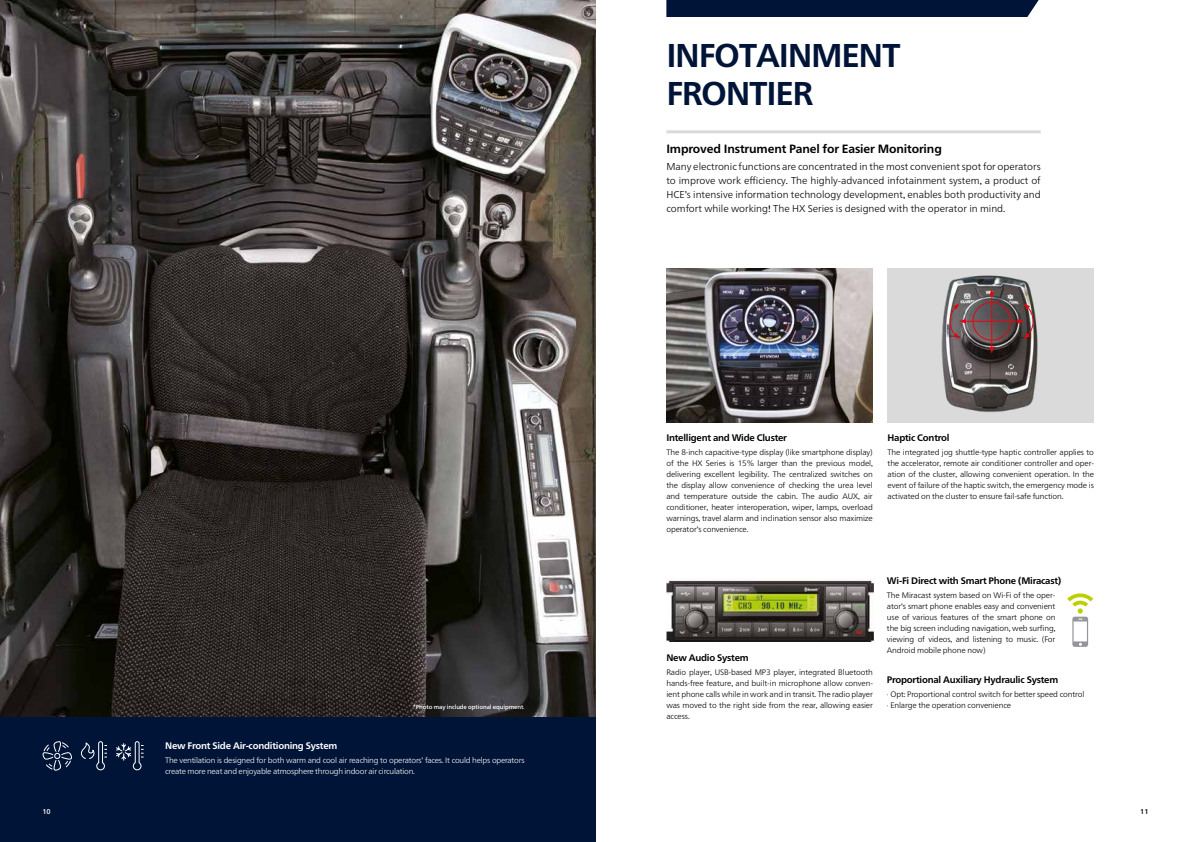
<style>
.page{position:relative;width:1191px;height:842px;background:#fff}
.page>*{position:absolute;margin:0;border:0;box-sizing:border-box;transform-origin:0 0}
.t1{font:700 33px/38px "Frutiger Neue LTW1 G";letter-spacing:-.04em;color:#001437}
.t2{font:700 12px "Frutiger Neue LTW1 G";letter-spacing:-.01em;color:#000}
.t3{font:300 10px/14px "Frutiger Neue LTW1 G";color:#000;text-align:justify}
.t4{font:700 9.5px "Frutiger Neue LTW1 G";letter-spacing:-.025em;color:#000}
.t5{font:700 9.5px "Frutiger Neue LTW1 G";letter-spacing:-.025em;color:#fff}
.t6{font:300 8px/11px "Frutiger Neue LTW1 G";letter-spacing:-.015em;color:#000;text-align:justify}
.t7{font:300 8px/11px "Frutiger Neue LTW1 G";letter-spacing:-.03em;color:#fff}
.t8{font:500 7px "Frutiger Neue LTW1 G";color:#fff}
.t9{font:500 7px "Frutiger Neue LTW1 G";color:#000}
.t10{font:500 6px "Frutiger Neue LTW1 G";letter-spacing:-.015em;color:#fff}
.s1{font-family:"Gill Sans Std";font-weight:400}
</style>
<div class="page">
<div style="left:666px;top:0;width:373px;height:17px;background:#001437"></div>
<hr style="left:666px;top:130px;width:374px;height:3px;background:#dadada">
<img style="left:0;top:0;width:595px;height:717px">
<div style="left:0;top:717px;width:595px;height:125px;background:#001437"></div>
<img style="left:666px;top:268px;width:206px;height:154px">
<img style="left:666px;top:579px;width:207px;height:63px">
<div style="left:887px;top:268px;width:206px;height:154px;background:#dadada"></div>
<img style="left:941px;top:275px;width:97px;height:137px">
<div style="left:972px;top:302px;width:39px;height:38px;border:1px solid #e30613;border-radius:50%"></div>
<hr style="left:991px;top:294px;width:1px;height:55px;background:#e30613">
<svg style="left:989px;top:289px;width:5px;height:6px"></svg>
<svg style="left:989px;top:347px;width:5px;height:6px"></svg>
<hr style="left:964px;top:321px;width:55px;height:1px;background:#e30613">
<svg style="left:948px;top:303px;width:18px;height:36px"></svg>
<svg style="left:1017px;top:303px;width:18px;height:36px"></svg>
<svg style="left:1067px;top:593px;width:26px;height:54px"></svg>
<svg style="left:42px;top:741px;width:30px;height:30px"></svg>
<svg style="left:81px;top:741px;width:26px;height:30px"></svg>
<svg style="left:116px;top:741px;width:28px;height:30px"></svg>
<h1 class="t1" style="left:666px;top:34px;width:236px">INFOTAINMENT<br>FRONTIER</h1>
<h2 class="t2" style="left:666px;top:140px;width:277px">Improved Instrument Panel for Easier Monitoring</h2>
<p class="t3" style="left:666px;top:159px;width:376px">Many electronic functions are concentrated in the most convenient spot for operators to improve work efficiency<span class="s1">.</span> The highly-advanced infotainment system<span class="s1">,</span> a product of HCE<span class="s1">’</span>s intensive information technology development<span class="s1">,</span> enables both productivity and comfort while working<span class="s1">!</span> The HX Series is designed with the operator in mind<span class="s1">.</span></p>
<p class="t10" style="left:413px;top:703px;width:113px">*Photo may include optional equipment<span class="s1">.</span></p>
<p class="t5" style="left:165px;top:739px;width:174px">New Front Side Air-conditioning System</p>
<p class="t7" style="left:165px;top:754px;width:361px">The ventilation is designed for both warm and cool air reaching to operators<span class="s1">’</span> faces<span class="s1">.</span> It could helps operators create more neat and enjoyable atmosphere through indoor air circulation<span class="s1">.</span></p>
<p class="t4" style="left:666px;top:431px;width:122px">Intelligent and Wide Cluster</p>
<p class="t6" style="left:666px;top:446px;width:208px">The 8-inch capacitive-type display (like smartphone display) of the HX Series is 15% larger than the previous model<span class="s1">, </span>delivering excellent legibility<span class="s1">.</span> The centralized switches on the display allow convenience of checking the urea level and temperature outside the cabin<span class="s1">.</span> The audio AUX<span class="s1">,</span> air conditioner<span class="s1">,</span> heater interoperation<span class="s1">,</span> wiper<span class="s1">,</span> lamps<span class="s1">,</span> overload warnings<span class="s1">,</span> travel alarm and inclination sensor also maximize operator<span class="s1">’</span>s convenience<span class="s1">.</span></p>
<p class="t4" style="left:887px;top:431px;width:63px">Haptic Control</p>
<p class="t6" style="left:887px;top:446px;width:208px">The integrated jog shuttle-type haptic controller applies to the accelerator<span class="s1">,</span> remote air conditioner controller and oper&shy;ation of the cluster<span class="s1">,</span> allowing convenient operation<span class="s1">.</span> In the event of failure of the haptic switch<span class="s1">,</span> the emergency mode is activated on the cluster to ensure fail-safe function<span class="s1">.</span></p>
<p class="t4" style="left:666px;top:651px;width:84px">New Audio System</p>
<p class="t6" style="left:666px;top:666px;width:208px">Radio player<span class="s1">,</span> USB-based MP3 player<span class="s1">,</span> integrated Bluetooth hands-free feature<span class="s1">,</span> and built-in microphone allow conven&shy;ient phone calls while in work and in transit<span class="s1">.</span> The radio player was moved to the right side from the rear<span class="s1">,</span> allowing easier access<span class="s1">.</span></p>
<p class="t4" style="left:887px;top:574px;width:176px">Wi-Fi Direct with Smart Phone (Miracast)</p>
<p class="t6" style="left:887px;top:589px;width:170px">The Miracast system based on Wi-Fi of the oper&shy;ator<span class="s1">’</span>s smart phone enables easy and convenient use of various features of the smart phone on the big screen including navigation<span class="s1">,</span> web surfing<span class="s1">, </span>viewing of videos<span class="s1">,</span> and listening to music<span class="s1">.</span> (For Android mobile phone now)</p>
<p class="t4" style="left:887px;top:673px;width:173px">Proportional Auxiliary Hydraulic System</p>
<p class="t6" style="left:887px;top:688px;width:199px">· Opt<span class="s1">:</span> Proportional control switch for better speed control · Enlarge the operation convenience</p>
<p class="t8" style="left:43px;top:806px;width:10px">10</p>
<p class="t9" style="left:1140px;top:806px;width:10px">11</p>
</div>
